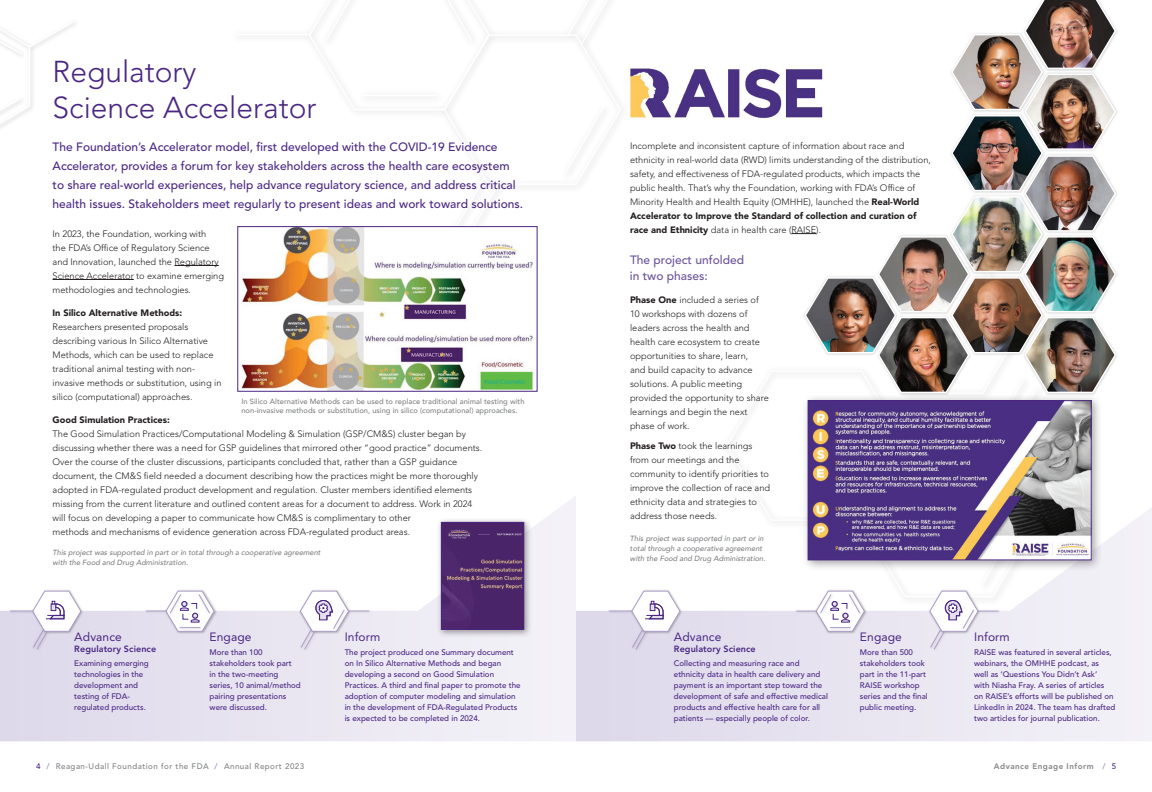
<style>
.page{position:relative;width:1152px;height:792px;background:#fff}
.page>*{position:absolute;margin:0;border:0;box-sizing:border-box;transform-origin:0 0}
.t1{font:300 30px/36px "Avenir LT Std";color:#4a2783}
.new_intro{font:500 12px/19px "Avenir LT Std";color:#4a2783}
.pillar_header{font:12px "Avenir LT Std";letter-spacing:.01em;color:#4a2783}
.subheads{font:500 12px/16px "Avenir LT Std";color:#6b5399}
.body{font:300 9.2px/14px "Avenir LT Std";color:#231f20}
.pillar_header-2{font:800 9px "Avenir LT Std";letter-spacing:.01em;color:#4a2783}
.pillars_body{font:500 8px/11px "Avenir LT Std";color:#4a2783}
.t2{font:500 8px "Avenir LT Std";letter-spacing:.06em;color:#808285}
.t3{font:800 8px "Avenir LT Std";letter-spacing:.06em;color:#808285}
.captions{font:italic 500 7.5px/10px "Avenir";color:#808285}
.captions-2{font:500 7.5px/9px "Avenir";letter-spacing:.005em;color:#808285}
.s1{font-weight:900}
.s2{color:#4a2783}
.s3{color:#907eb5}
.s4{font-weight:500;color:#907eb5}
.s5{font-weight:500;color:#4a2783}
</style>
<div class="page">
<svg style="left:308px;top:30px;width:313px;height:224px"></svg>
<hr style="left:174px;top:265px;width:45px;height:1px;background:#231f20">
<hr style="left:53px;top:279px;width:81px;height:1px;background:#231f20">
<svg style="left:0;top:496px;width:576px;height:245px"></svg>
<svg style="left:576px;top:508px;width:576px;height:233px;fill:#ebe9f3"></svg>
<img style="left:241px;top:228px;width:294px;height:162px">
<div style="left:238px;top:226px;width:299px;height:166px;border:1px solid #4a2783"></div>
<div style="left:437px;top:518px;width:95px;height:119px;background:#231f20;opacity:.42"></div>
<img style="left:443px;top:524px;width:79px;height:104px">
<div style="left:441px;top:522px;width:83px;height:108px;border:1px solid #4a2783"></div>
<img style="left:630px;top:68px;width:95px;height:50px">
<svg style="left:0;top:22px;width:75px;height:106px"></svg>
<div style="left:31px;top:589px;width:53px;height:45px;background:#231f20;opacity:.35"></div>
<div style="left:8px;top:609px;width:28px;height:5px;background:#231f20;opacity:.35"></div>
<div style="left:32px;top:626px;width:21px;height:28px;background:#dfdbeb"></div>
<div style="left:28px;top:624px;width:21px;height:29px;background:#dfdaeb"></div>
<svg style="left:10px;top:590px;width:71px;height:60px"></svg>
<div style="left:299px;top:589px;width:53px;height:45px;background:#231f20;opacity:.35"></div>
<div style="left:299px;top:628px;width:15px;height:22px;background:#e9e6f1"></div>
<div style="left:303px;top:630px;width:15px;height:22px;background:#eae7f2"></div>
<div style="left:347px;top:609px;width:25px;height:5px;background:#231f20;opacity:.35"></div>
<svg style="left:300px;top:590px;width:69px;height:60px"></svg>
<div style="left:164px;top:589px;width:53px;height:45px;background:#231f20;opacity:.35"></div>
<div style="left:145px;top:609px;width:24px;height:5px;background:#231f20;opacity:.35"></div>
<svg style="left:146px;top:590px;width:69px;height:42px"></svg>
<div style="left:933px;top:630px;width:14px;height:22px;background:#ebe8f3"></div>
<img style="left:725px;top:0;width:392px;height:650px">
<div style="left:630px;top:589px;width:53px;height:45px;background:#231f20;opacity:.35"></div>
<div style="left:608px;top:609px;width:27px;height:5px;background:#231f20;opacity:.35"></div>
<div style="left:631px;top:626px;width:21px;height:28px;background:#e0dbeb"></div>
<div style="left:627px;top:624px;width:21px;height:29px;background:#dfdaeb"></div>
<svg style="left:609px;top:590px;width:71px;height:60px"></svg>
<p class="t1" style="left:53px;top:54px;width:265px">Regulatory<br>Science Accelerator</p>
<p class="new_intro" style="left:53px;top:137px;width:472px">The Foundation’s Accelerator model, first developed with the COVID-19 Evidence Accelerator, provides a forum for key stakeholders across the health care ecosystem to share real-world experiences, help advance regulatory science, and address critical health issues. Stakeholders meet regularly to present ideas and work toward solutions.</p>
<p class="body" style="left:53px;top:226px;width:173px">In 2023, the Foundation, working with<br>the FDA’s Office of Regulatory Science and Innovation, launched the Regulatory Science Accelerator to examine emerging methodologies and technologies.</p>
<p class="body" style="left:53px;top:305px;width:170px"><span class="s1">In Silico Alternative Methods:<br></span>Researchers presented proposals describing various In Silico Alternative Methods, which can be used to replace traditional animal testing with non&shy;invasive methods or substitution, using in silico (computational) approaches.</p>
<p class="body" style="left:53px;top:412px;width:431px"><span class="s1">Good Simulation Practices:<br></span>The Good Simulation Practices/Computational Modeling &amp; Simulation (GSP/CM&amp;S) cluster began by discussing whether there was a need for GSP guidelines that mirrored other “good practice” documents.<br>Over the course of the cluster discussions, participants concluded that, rather than a GSP guidance document, the CM&amp;S field needed a document describing how the practices might be more thoroughly adopted in FDA-regulated product development and regulation. Cluster members identified elements missing from the current literature and outlined content areas for a document to address. Work in 2024 will focus on developing a paper to communicate how CM&amp;S is complimentary to other<br>methods and mechanisms of evidence generation across FDA-regulated product areas.</p>
<p class="captions-2" style="left:241px;top:396px;width:285px">In Silico Alternative Methods can be used to replace traditional animal testing with non-invasive methods or substitution, using in silico (computational) approaches.</p>
<p class="captions" style="left:53px;top:548px;width:270px">This project was supported in part or in total through a cooperative agreement with the Food and Drug Administration.</p>
<p class="pillar_header" style="left:74px;top:630px;width:49px">Advance</p>
<p class="pillar_header-2" style="left:74px;top:643px;width:83px">Regulatory Science</p>
<p class="pillars_body" style="left:74px;top:658px;width:76px">Examining emerging technologies in the development and testing of FDA&shy;regulated products.</p>
<p class="pillar_header" style="left:210px;top:630px;width:43px">Engage</p>
<p class="pillars_body" style="left:210px;top:647px;width:93px">More than 100 stakeholders took part<br>in the two-meeting series, 10 animal/method pairing presentations were discussed.</p>
<p class="pillar_header" style="left:345px;top:630px;width:37px">Inform</p>
<p class="pillars_body" style="left:345px;top:647px;width:177px">The project produced one Summary document on In Silico Alternative Methods and began developing a second on Good Simulation Practices. A third and final paper to promote the adoption of computer modeling and simulation in the development of FDA-Regulated Products is expected to be completed in 2024.</p>
<p class="body" style="left:630px;top:139px;width:303px">Incomplete and inconsistent capture of information about race and ethnicity in real-world data (RWD) limits understanding of the distribution, safety, and effectiveness of FDA-regulated products, which impacts the public health. That’s why the Foundation, working with FDA’s Office of Minority Health and Health Equity (OMHHE), launched the <span class="s1">Real-World Accelerator to Improve the Standard of collection and curation of race and Ethnicity</span> data in health care (RAISE).</p>
<p class="subheads" style="left:630px;top:252px;width:116px">The project unfolded in two phases:</p>
<p class="body" style="left:630px;top:293px;width:140px"><span class="s1">Phase One</span> included a series of<br>10 workshops with dozens of leaders across the health and health care ecosystem to create opportunities to share, learn,<br>and build capacity to advance solutions. A public meeting provided the opportunity to share learnings and begin the next phase of work.</p>
<p class="body" style="left:630px;top:439px;width:142px"><span class="s1">Phase Two</span> took the learnings from our meetings and the community to identify priorities to improve the collection of race and ethnicity data and strategies to address those needs.</p>
<p class="captions" style="left:630px;top:533px;width:137px">This project was supported in part or in total through a cooperative agreement with the Food and Drug Administration.</p>
<p class="pillar_header" style="left:674px;top:630px;width:49px">Advance</p>
<p class="pillar_header-2" style="left:674px;top:643px;width:83px">Regulatory Science</p>
<p class="pillars_body" style="left:674px;top:658px;width:156px">Collecting and measuring race and ethnicity data in health care delivery and payment is an important step toward the development of safe and effective medical products and effective health care for all patients — especially people of color.</p>
<p class="pillar_header" style="left:860px;top:630px;width:43px">Engage</p>
<p class="pillars_body" style="left:860px;top:647px;width:69px">More than 500 stakeholders took part in the 11-part<br>RAISE workshop series and the final public meeting.</p>
<p class="pillar_header" style="left:974px;top:630px;width:37px">Inform</p>
<p class="pillars_body" style="left:974px;top:647px;width:143px">RAISE was featured in several articles, webinars, the OMHHE podcast, as well as ‘Questions You Didn’t Ask’<br>with Niasha Fray. A series of articles on RAISE’s efforts will be published on LinkedIn in 2024. The team has drafted two articles for journal publication.</p>
<p class="t2" style="left:36px;top:761px;width:270px"><span class="s2">4</span> <span class="s3">/</span> Reagan-Udall Foundation for the FDA <span class="s3">/</span> Annual Report 2023</p>
<p class="t3" style="left:994px;top:761px;width:124px">Advance Engage Inform <span class="s4">/</span> <span class="s5">5</span></p>
</div>
